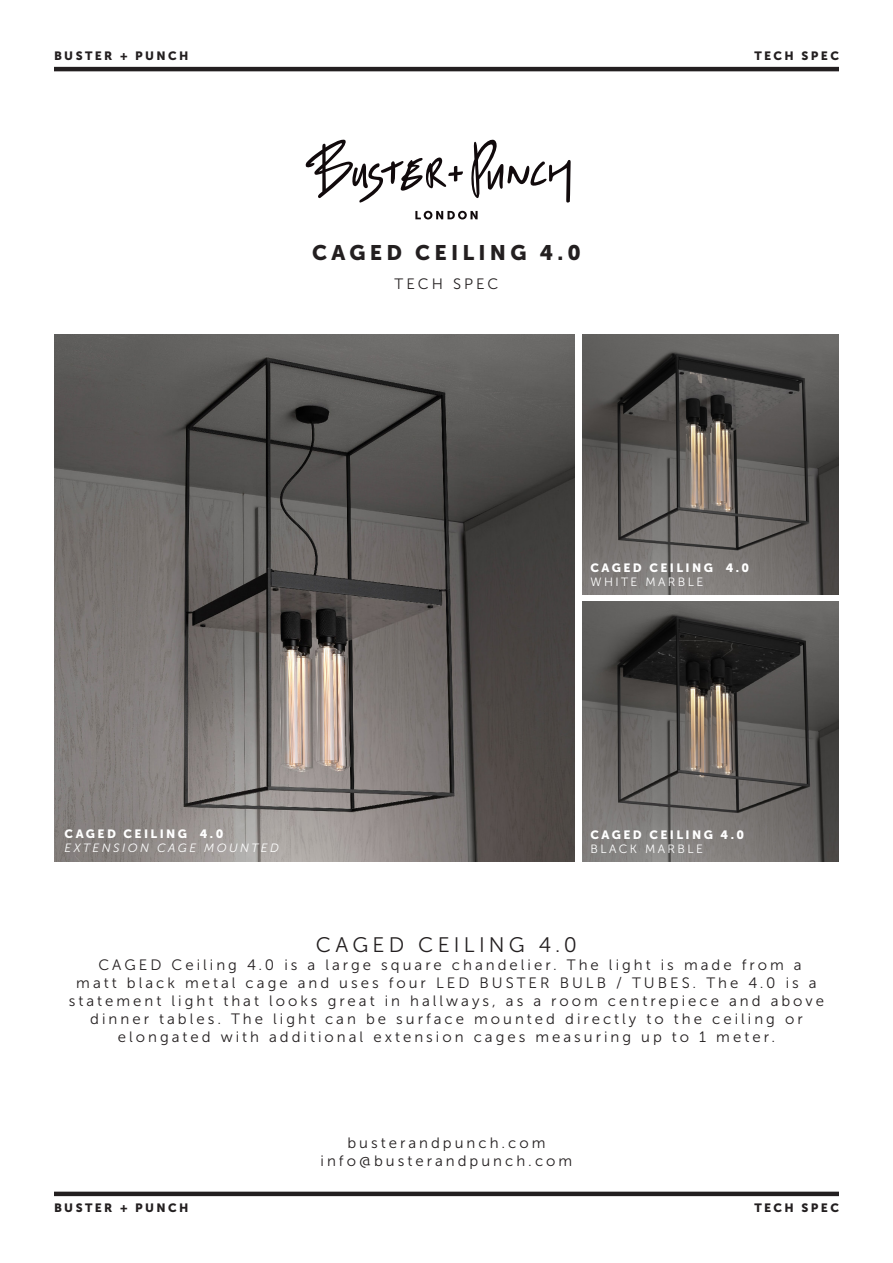
<style>
.page{position:relative;width:893px;height:1263px;background:#fff}
.page>*{position:absolute;margin:0;border:0;box-sizing:border-box;transform-origin:0 0}
.t1{font:21px "Museo Sans 300";letter-spacing:.2em;color:#231f20}
.t2{font:21px "Museo Sans 900";letter-spacing:.2em;color:#231f20}
.t3{font:15px/18px "Museo Sans 300";letter-spacing:.2em;color:#231f20;text-align:center}
.t4{font:12px/14.4px "Museo Sans 900";letter-spacing:.2em;color:#fff}
.t5{font:12px "Museo Sans 900";letter-spacing:.2em;color:#231f20}
.t6{font:italic 12px "Museo Sans 300";letter-spacing:.2em;color:#fff}
.s1{font-family:"Museo Sans 300"}
</style>
<div class="page">
<hr style="left:54px;top:67px;width:785px;height:4px;background:#231f20">
<div style="left:54px;top:1191px;width:785px;height:5px;background:#231f20"></div>
<svg style="left:415px;top:211px;width:63px;height:8px"></svg>
<svg style="left:306px;top:140px;width:157px;height:63px"></svg>
<svg style="left:471px;top:140px;width:100px;height:63px"></svg>
<img style="left:54px;top:334px;width:521px;height:528px">
<img style="left:582px;top:334px;width:257px;height:260px">
<img style="left:582px;top:602px;width:257px;height:260px">
<p class="t5" style="left:54px;top:49px;width:136px">BUSTER + PUNCH</p>
<p class="t5" style="left:754px;top:49px;width:86px">TECH SPEC</p>
<p class="t2" style="left:312px;top:241px;width:270px">CAGED CEILING 4.0</p>
<p class="t4" style="left:65px;top:826px;width:160px">CAGED CEILING 4.0</p>
<p class="t6" style="left:65px;top:841px;width:216px">EXTENSION CAGE MOUNTED</p>
<p class="t3" style="left:394px;top:275px;width:105px">TECH SPEC</p>
<p class="t4" style="left:590px;top:560px;width:160px">CAGED CEILING 4.0<br><span class="s1">WHITE MARBLE</span></p>
<p class="t4" style="left:590px;top:827px;width:155px">CAGED CEILING 4.0<br><span class="s1">BLACK MARBLE</span></p>
<p class="t1" style="left:316px;top:933px;width:263px">CAGED CEILING 4.0</p>
<p class="t3" style="left:69px;top:956px;width:757px">CAGED Ceiling 4.0 is a large square chandelier. The light is made from a<br>matt black metal cage and uses four LED BUSTER BULB / TUBES. The 4.0 is a statement light that looks great in hallways, as a room centrepiece and above dinner tables. The light can be surface mounted directly to the ceiling or elongated with additional extension cages measuring up to 1 meter.</p>
<p class="t3" style="left:347px;top:1134px;width:200px">busterandpunch.com</p>
<p class="t3" style="left:321px;top:1152px;width:253px">info@busterandpunch.com</p>
<p class="t5" style="left:54px;top:1201px;width:136px">BUSTER + PUNCH</p>
<p class="t5" style="left:754px;top:1201px;width:86px">TECH SPEC</p>
</div>
